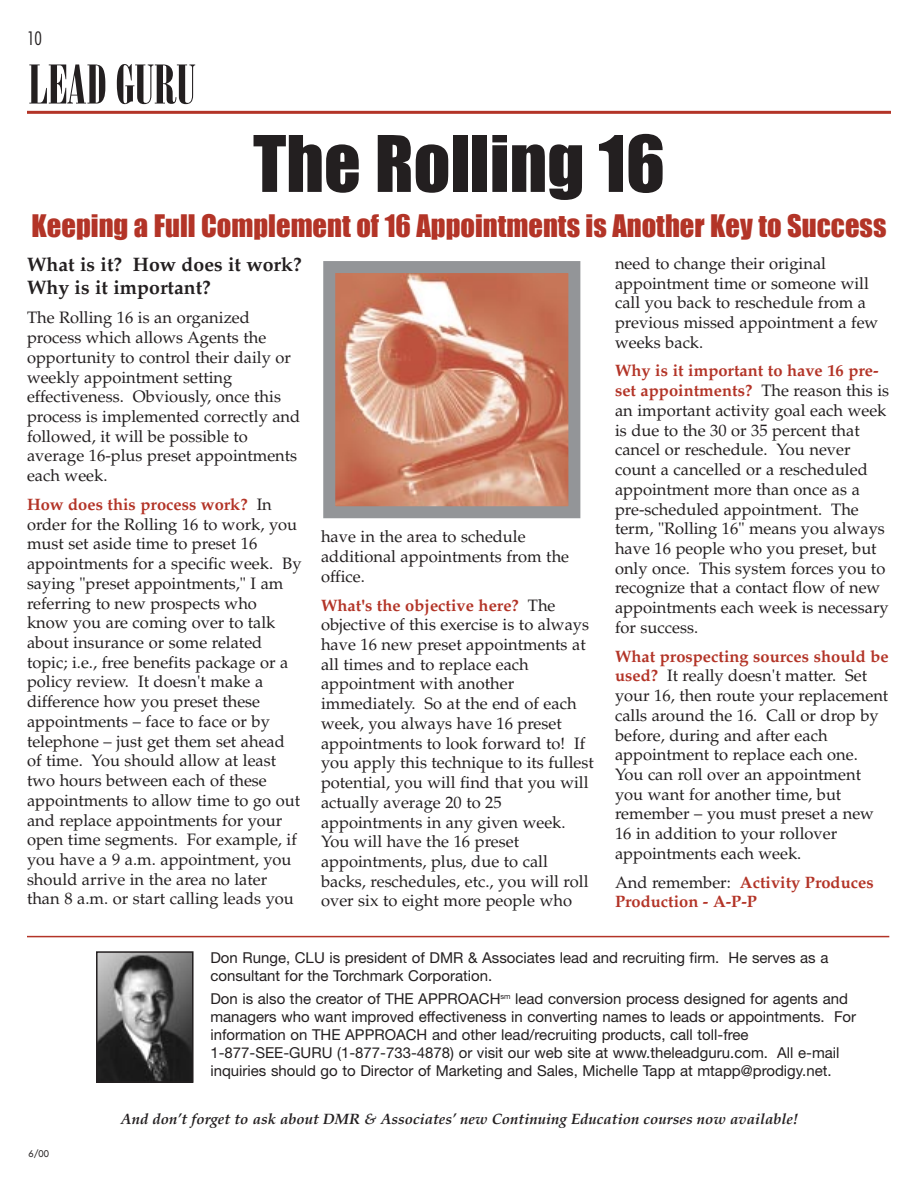
<style>
.page{position:relative;width:918px;height:1188px;background:#fff}
.page>*{position:absolute;margin:0;border:0;box-sizing:border-box;transform-origin:0 0}
.t1{font:72px "Impact";color:#231f20}
.t2{font:54px "Bodoni Poster Compressed";letter-spacing:-.01em;color:#231f20;scale:.95 1}
.t3{font:28.5px "Impact";color:#b33427}
.t4{font:700 19.5px/22.8px "Palatino";color:#231f20}
.t5{font:300 condensed 18px "Futura";color:#231f20}
.t6{font:16.5px/19.8px "Palatino";color:#231f20}
.t7{font:700 16.5px/19.8px "Palatino";color:#b33427}
.t8{font:15px/18px "Helvetica Neue";color:#231f20}
.t9{font:italic 700 15px "Palatino";color:#231f20}
.t10{font:9px "Futura";color:#231f20}
.s1{font-weight:700;color:#b33427}
.s2{font-weight:400;color:#231f20}
</style>
<div class="page">
<hr style="left:27px;top:111px;width:864px;height:3px;background:#b33427">
<img style="left:99px;top:954px;width:92px;height:126px">
<div style="left:96px;top:951px;width:98px;height:132px;border:2px solid #231f20"></div>
<hr style="left:27px;top:936px;width:862px;height:1px;background:#b33427">
<img style="left:336px;top:274px;width:231px;height:231px">
<div style="left:323px;top:261px;width:257px;height:257px;border:12px solid #939598"></div>
<p class="t5" style="left:27px;top:31px;width:16px">10</p>
<h2 class="t2" style="left:28px;top:64px;width:178px">LEAD GURU</h2>
<h1 class="t1" style="left:253px;top:141px;width:413px">The Rolling 16</h1>
<h3 class="t3" style="left:32px;top:217px;width:856px">Keeping a Full Complement of 16 Appointments is Another Key to Success</h3>
<p class="t4" style="left:27px;top:255px;width:276px">What is it? How does it work?<br>Why is it important?</p>
<p class="t6" style="left:27px;top:310px;width:275px">The Rolling 16 is an organized process which allows Agents the opportunity to control their daily or weekly appointment setting effectiveness. Obviously, once this process is implemented correctly and followed, it will be possible to average 16-plus preset appointments each week.</p>
<p class="t6" style="left:27px;top:496px;width:276px"><span class="s1">How does this process work?</span> In order for the Rolling 16 to work, you must set aside time to preset 16 appointments for a specific week. By saying "preset appointments," I am referring to new prospects who know you are coming over to talk about insurance or some related topic; i.e., free benefits package or a policy review. It doesn't make a difference how you preset these appointments – face to face or by telephone – just get them set ahead of time. You should allow at least two hours between each of these appointments to allow time to go out and replace appointments for your open time segments. For example, if you have a 9 a.m. appointment, you should arrive in the area no later than 8 a.m. or start calling leads you</p>
<p class="t6" style="left:321px;top:529px;width:250px">have in the area to schedule additional appointments from the office.</p>
<p class="t6" style="left:321px;top:597px;width:274px"><span class="s1">What's the objective here?</span> The objective of this exercise is to always have 16 new preset appointments at all times and to replace each appointment with another immediately. So at the end of each week, you always have 16 preset appointments to look forward to! If you apply this technique to its fullest potential, you will find that you will actually average 20 to 25 appointments in any given week.<br>You will have the 16 preset appointments, plus, due to call backs, reschedules, etc., you will roll over six to eight more people who</p>
<p class="t6" style="left:615px;top:255px;width:265px">need to change their original appointment time or someone will call you back to reschedule from a previous missed appointment a few weeks back.</p>
<p class="t6" style="left:615px;top:363px;width:276px"><span class="s1">Why is it important to have 16 pre&shy;set appointments?</span> The reason this is an important activity goal each week is due to the 30 or 35 percent that cancel or reschedule. You never count a cancelled or a rescheduled appointment more than once as a pre-scheduled appointment. The term, "Rolling 16" means you always have 16 people who you preset, but only once. This system forces you to recognize that a contact flow of new appointments each week is necessary for success.</p>
<p class="t6" style="left:615px;top:648px;width:275px"><span class="s1">What prospecting sources should be used?</span> It really doesn't matter. Set your 16, then route your replacement calls around the 16. Call or drop by before, during and after each appointment to replace each one.<br>You can roll over an appointment you want for another time, but remember – you must preset a new<br>16 in addition to your rollover appointments each week.</p>
<p class="t7" style="left:615px;top:874px;width:260px"><span class="s2">And remember:</span> Activity Produces<br>Production - A-P-P</p>
<p class="t10" style="left:28px;top:1149px;width:22px">6/00</p>
<p class="t8" style="left:210px;top:950px;width:620px">Don Runge, CLU is president of DMR &amp; Associates lead and recruiting firm. He serves as a consultant for the Torchmark Corporation.</p>
<p class="t8" style="left:210px;top:991px;width:647px">Don is also the creator of THE APPROACH<sup>sm</sup> lead conversion process designed for agents and managers who want improved effectiveness in converting names to leads or appointments. For information on THE APPROACH and other lead/recruiting products, call toll-free 1-877-SEE-GURU (1-877-733-4878) or visit our web site at www.theleadguru.com. All e-mail inquiries should go to Director of Marketing and Sales, Michelle Tapp at mtapp@prodigy.net.</p>
<p class="t9" style="left:121px;top:1113px;width:679px">And don’t forget to ask about DMR &amp; Associates’ new Continuing Education courses now available!</p>
</div>
